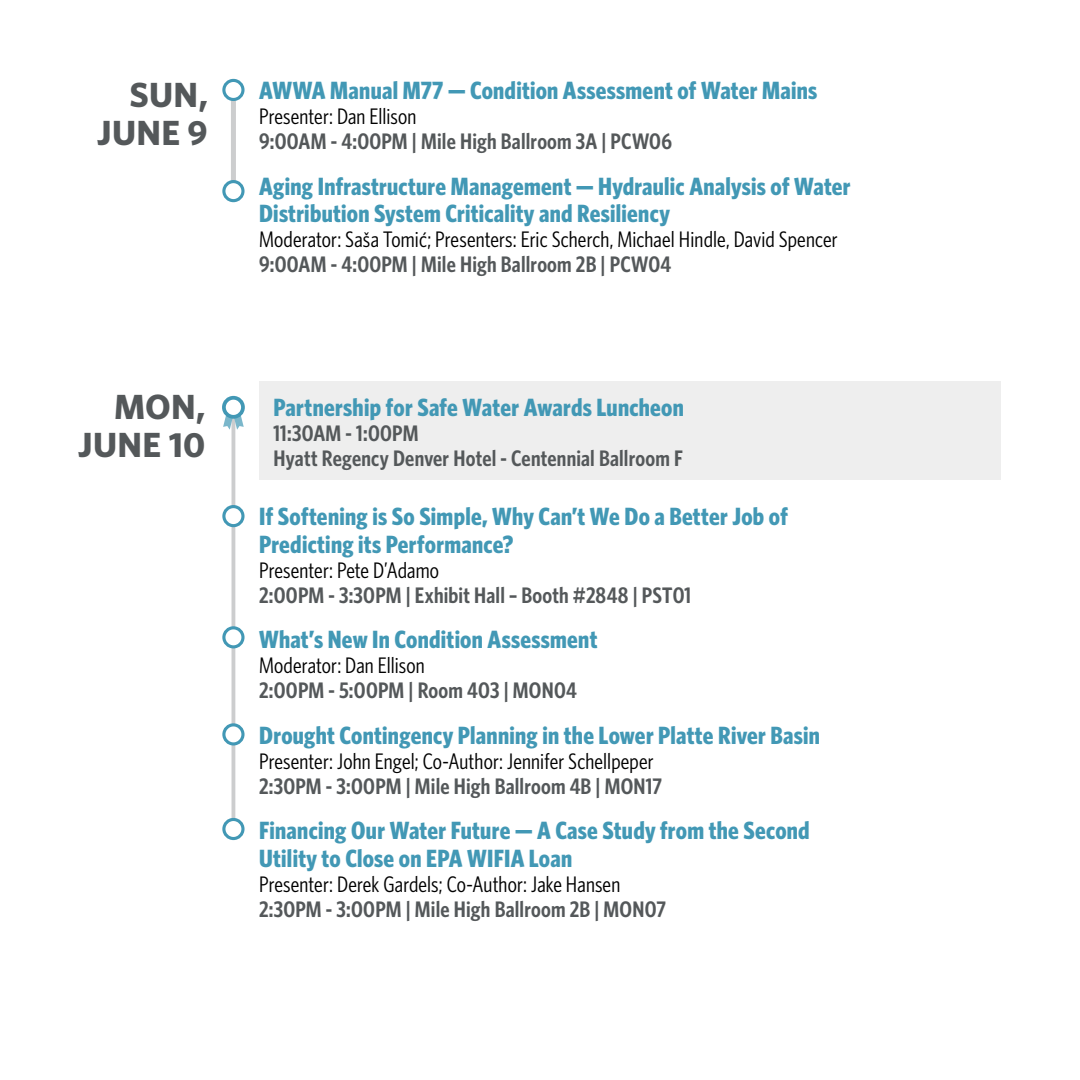
<style>
.page{position:relative;width:1080px;height:1080px;background:#fff}
.page>*{position:absolute;margin:0;border:0;box-sizing:border-box;transform-origin:0 0}
.t1{font:700 35px/37.5px "Whitney";letter-spacing:.01em;color:#54585a;text-align:right}
.t2{font:700 25px/27.5px "Whitney Condensed";letter-spacing:.01em;color:#4298b5}
.t3{font:600 22.5px/25px "Whitney Condensed";letter-spacing:.01em;color:#54585a}
.t4{font:22.5px "Whitney Condensed";letter-spacing:.01em;color:#000}
</style>
<div class="page">
<div style="left:231px;top:79px;width:5px;height:115px;background:#cccdce"></div>
<hr style="left:232px;top:407px;width:3px;height:422px;background:#cccdce">
<svg style="left:224px;top:507px;width:19px;height:19px"></svg>
<div style="left:222px;top:505px;width:23px;height:22px;border:3px solid #4298b5;border-radius:50%"></div>
<svg style="left:224px;top:80px;width:19px;height:19px"></svg>
<div style="left:222px;top:79px;width:23px;height:22px;border:3px solid #4298b5;border-radius:50%"></div>
<svg style="left:224px;top:628px;width:19px;height:19px"></svg>
<div style="left:222px;top:626px;width:23px;height:22px;border:3px solid #4298b5;border-radius:50%"></div>
<svg style="left:224px;top:182px;width:19px;height:19px"></svg>
<div style="left:222px;top:180px;width:23px;height:22px;border:3px solid #4298b5;border-radius:50%"></div>
<div style="left:259px;top:382px;width:742px;height:98px;background:#eee"></div>
<svg style="left:223px;top:416px;width:21px;height:14px"></svg>
<div style="left:224px;top:398px;width:19px;height:19px;background:#fff;border-radius:50%"></div>
<div style="left:222px;top:396px;width:23px;height:23px;border:4px solid #4298b5;border-radius:50%"></div>
<svg style="left:224px;top:819px;width:19px;height:20px"></svg>
<div style="left:222px;top:818px;width:23px;height:22px;border:3px solid #4298b5;border-radius:50%"></div>
<svg style="left:224px;top:725px;width:19px;height:19px"></svg>
<div style="left:222px;top:723px;width:23px;height:23px;border:3px solid #4298b5;border-radius:50%"></div>
<h1 class="t1" style="left:97px;top:75px;width:112px">SUN,<br>JUNE 9</h1>
<p class="t2" style="left:259px;top:76px;width:560px">AWWA Manual M77 — Condition Assessment of Water Mains</p>
<p class="t4" style="left:259px;top:103px;width:159px">Presenter: Dan Ellison</p>
<p class="t3" style="left:259px;top:128px;width:414px">9:00AM - 4:00PM | Mile High Ballroom 3A | PCW06</p>
<p class="t2" style="left:259px;top:171px;width:593px">Aging Infrastructure Management — Hydraulic Analysis of Water<br>Distribution System Criticality and Resiliency</p>
<p class="t4" style="left:259px;top:226px;width:580px">Moderator: Saša Tomić; Presenters: Eric Scherch, Michael Hindle, David Spencer</p>
<p class="t3" style="left:259px;top:251px;width:414px">9:00AM - 4:00PM | Mile High Ballroom 2B | PCW04</p>
<h1 class="t1" style="left:78px;top:387px;width:129px">MON,<br>JUNE 10</h1>
<p class="t2" style="left:273px;top:392px;width:412px">Partnership for Safe Water Awards Luncheon</p>
<p class="t3" style="left:273px;top:420px;width:411px">11:30AM - 1:00PM<br>Hyatt Regency Denver Hotel - Centennial Ballroom F</p>
<p class="t2" style="left:259px;top:501px;width:530px">If Softening is So Simple, Why Can’t We Do a Better Job of<br>Predicting its Performance?</p>
<p class="t4" style="left:259px;top:556px;width:182px">Presenter: Pete D’Adamo</p>
<p class="t3" style="left:259px;top:581px;width:434px">2:00PM - 3:30PM | Exhibit Hall – Booth #2848 | PST01</p>
<p class="t2" style="left:259px;top:624px;width:340px">What’s New In Condition Assessment</p>
<p class="t4" style="left:259px;top:652px;width:167px">Moderator: Dan Ellison</p>
<p class="t3" style="left:259px;top:677px;width:319px">2:00PM - 5:00PM | Room 403 | MON04</p>
<p class="t2" style="left:259px;top:720px;width:562px">Drought Contingency Planning in the Lower Platte River Basin</p>
<p class="t4" style="left:259px;top:747px;width:396px">Presenter: John Engel; Co-Author: Jennifer Schellpeper</p>
<p class="t3" style="left:259px;top:772px;width:405px">2:30PM - 3:00PM | Mile High Ballroom 4B | MON17</p>
<p class="t2" style="left:259px;top:815px;width:552px">Financing Our Water Future — A Case Study from the Second<br>Utility to Close on EPA WIFIA Loan</p>
<p class="t4" style="left:259px;top:870px;width:363px">Presenter: Derek Gardels; Co-Author: Jake Hansen</p>
<p class="t3" style="left:259px;top:895px;width:408px">2:30PM - 3:00PM | Mile High Ballroom 2B | MON07</p>
</div>
